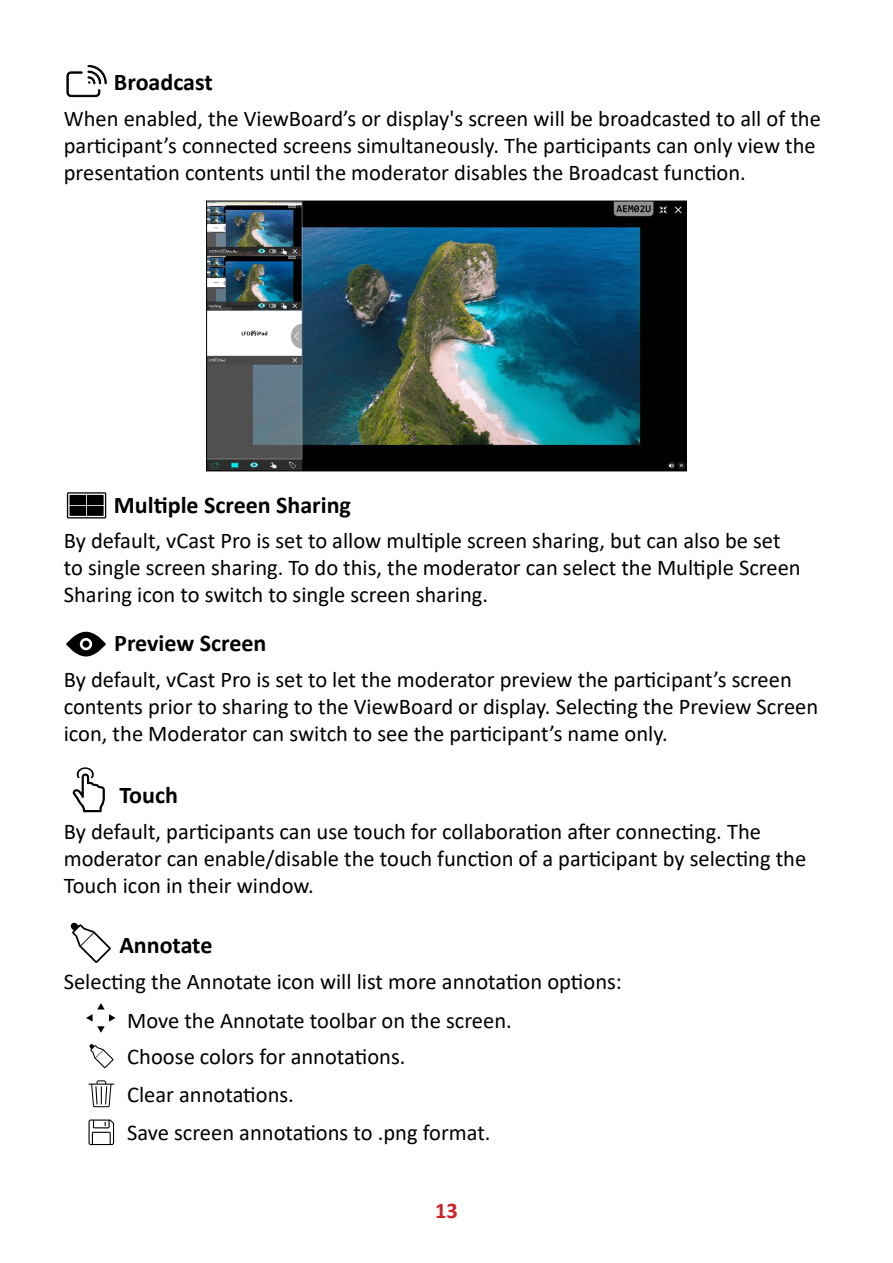
<style>
.page{position:relative;width:893px;height:1263px;background:#fff}
.page>*{position:absolute;margin:0;border:0;box-sizing:border-box;transform-origin:0 0}
.t1{font:700 24px "Calibri";color:#000}
.t2{font:22.5px/27px "Calibri";color:#000}
.t3{font:700 22.5px "Calibri";color:#d2232a}
</style>
<div class="page">
<svg style="left:66px;top:65px;width:41px;height:33px"></svg>
<img style="left:208px;top:203px;width:477px;height:266px">
<div style="left:206px;top:201px;width:481px;height:270px;border:1px solid #000"></div>
<svg style="left:67px;top:492px;width:39px;height:26px"></svg>
<svg style="left:66px;top:632px;width:40px;height:24px"></svg>
<svg style="left:80px;top:638px;width:12px;height:12px"></svg>
<div style="left:82px;top:641px;width:8px;height:7px;background:#000;border-radius:50%"></div>
<svg style="left:72px;top:767px;width:33px;height:45px"></svg>
<svg style="left:70px;top:923px;width:41px;height:40px"></svg>
<svg style="left:86px;top:1003px;width:30px;height:30px"></svg>
<svg style="left:89px;top:1044px;width:24px;height:24px"></svg>
<svg style="left:88px;top:1080px;width:26px;height:27px"></svg>
<svg style="left:89px;top:1119px;width:25px;height:26px"></svg>
<p class="t1" style="left:114px;top:65px;width:100px">Broadcast</p>
<p class="t2" style="left:64px;top:104px;width:759px">When enabled, the ViewBoard’s or display's screen will be broadcasted to all of the participant’s connected screens simultaneously. The participants can only view the presentation contents until the moderator disables the Broadcast function.</p>
<p class="t1" style="left:114px;top:488px;width:238px">Multiple Screen Sharing</p>
<p class="t2" style="left:64px;top:527px;width:738px">By default, vCast Pro is set to allow multiple screen sharing, but can also be set to single screen sharing. To do this, the moderator can select the Multiple Screen<br>Sharing icon to switch to single screen sharing.</p>
<p class="t1" style="left:114px;top:626px;width:154px">Preview Screen</p>
<p class="t2" style="left:64px;top:665px;width:756px">By default, vCast Pro is set to let the moderator preview the participant’s screen contents prior to sharing to the ViewBoard or display. Selecting the Preview Screen icon, the Moderator can switch to see the participant’s name only.</p>
<p class="t1" style="left:119px;top:778px;width:60px">Touch</p>
<p class="t2" style="left:64px;top:817px;width:744px">By default, participants can use touch for collaboration after connecting. The moderator can enable/disable the touch function of a participant by selecting the<br>Touch icon in their window.</p>
<p class="t1" style="left:119px;top:928px;width:95px">Annotate</p>
<p class="t2" style="left:127px;top:961px;width:496px;line-height:38.8px;text-indent:-63px">Selecting the Annotate icon will list more annotation options:<br>Move the Annotate toolbar on the screen.</p>
<p class="t2" style="left:127px;top:1037px;width:365px;line-height:37.8px">Choose colors for annotations.<br>Clear annotations.<br>Save screen annotations to .png format.</p>
<p class="t3" style="left:435px;top:1194px;width:24px">13</p>
</div>
